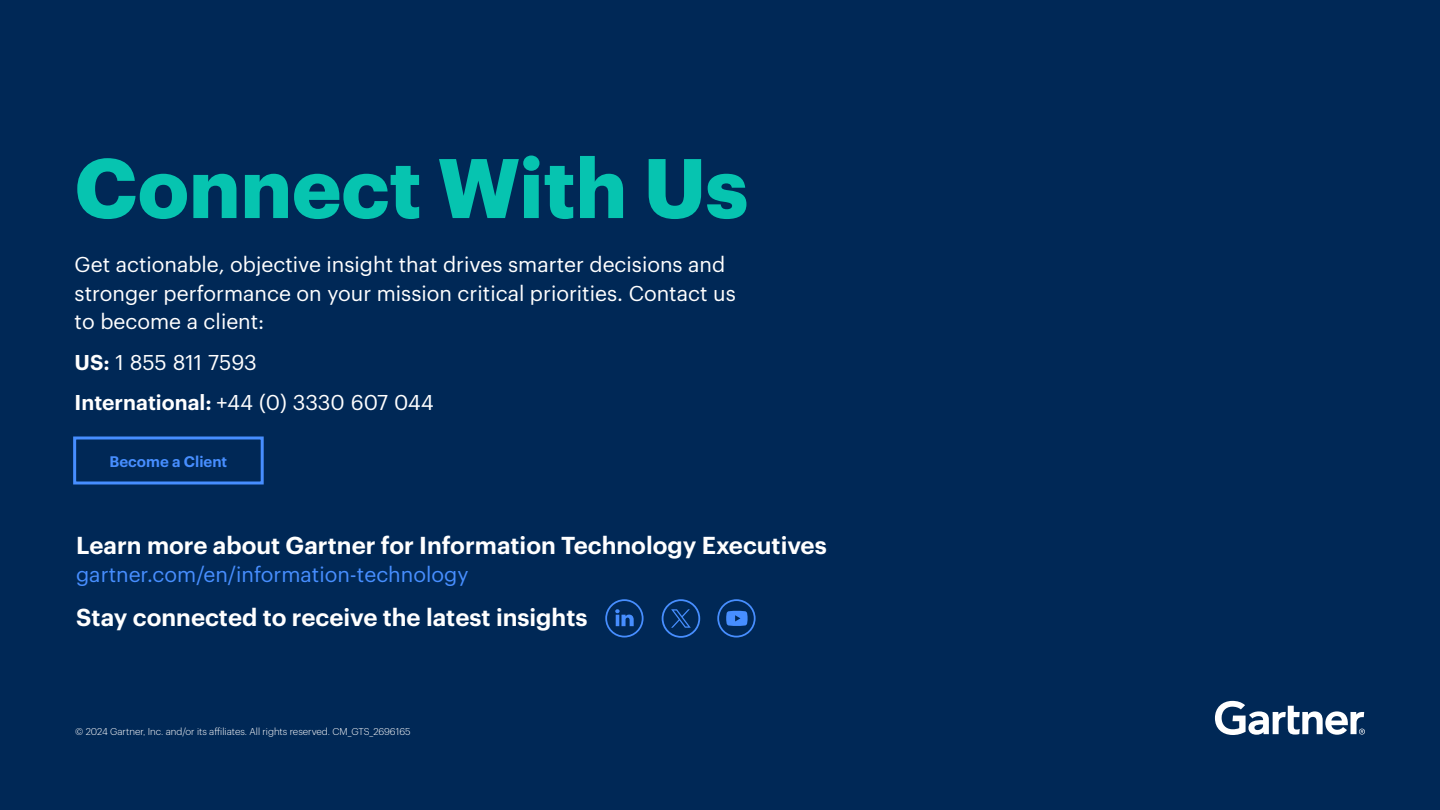
<style>
.page{position:relative;width:1440px;height:810px;background:#002856}
.page>*{position:absolute;margin:0;border:0;box-sizing:border-box;transform-origin:0 0}
.t1{font:700 82.5px "Graphik";color:#06c4b0}
.t2{font:600 24px "Graphik";color:#fff}
.t3{font:21px/28.5px "Graphik";color:#fff}
.t4{font:21px "Graphik";color:#478eff}
.t5{font:600 15px "Graphik";color:#478eff}
.t6{font:300 9.75px "Graphik";color:#fff}
.s1{font-weight:600}
</style>
<div class="page">
<svg style="left:1215px;top:701px;width:150px;height:34px"></svg>
<div style="left:73px;top:436px;width:191px;height:48px;border:3px solid #478eff"></div>
<svg style="left:605px;top:599px;width:38px;height:39px"></svg>
<svg style="left:717px;top:599px;width:38px;height:38px"></svg>
<svg style="left:662px;top:599px;width:38px;height:39px"></svg>
<h1 class="t1" style="left:75px;top:124px;width:675px">Connect With Us</h1>
<p class="t3" style="left:75px;top:249px;width:662px">Get actionable, objective insight that drives smarter decisions and stronger performance on your mission critical priorities. Contact us to become a client:</p>
<p class="t3" style="left:75px;top:340px;width:361px;line-height:40.5px"><span class="s1">US:</span> 1 855 811 7593<br><span class="s1">International:</span> +44 (0) 3330 607 044</p>
<p class="t5" style="left:110px;top:450px;width:119px">Become a Client</p>
<p class="t2" style="left:76px;top:527px;width:752px">Learn more about Gartner for Information Technology Executives</p>
<p class="t4" style="left:76px;top:559px;width:394px">gartner.com/en/information-technology</p>
<p class="t2" style="left:76px;top:599px;width:513px">Stay connected to receive the latest insights</p>
<p class="t6" style="left:75px;top:724px;width:337px">© 2024 Gartner, Inc. and/or its affiliates. All rights reserved. CM_GTS_2696165</p>
</div>
